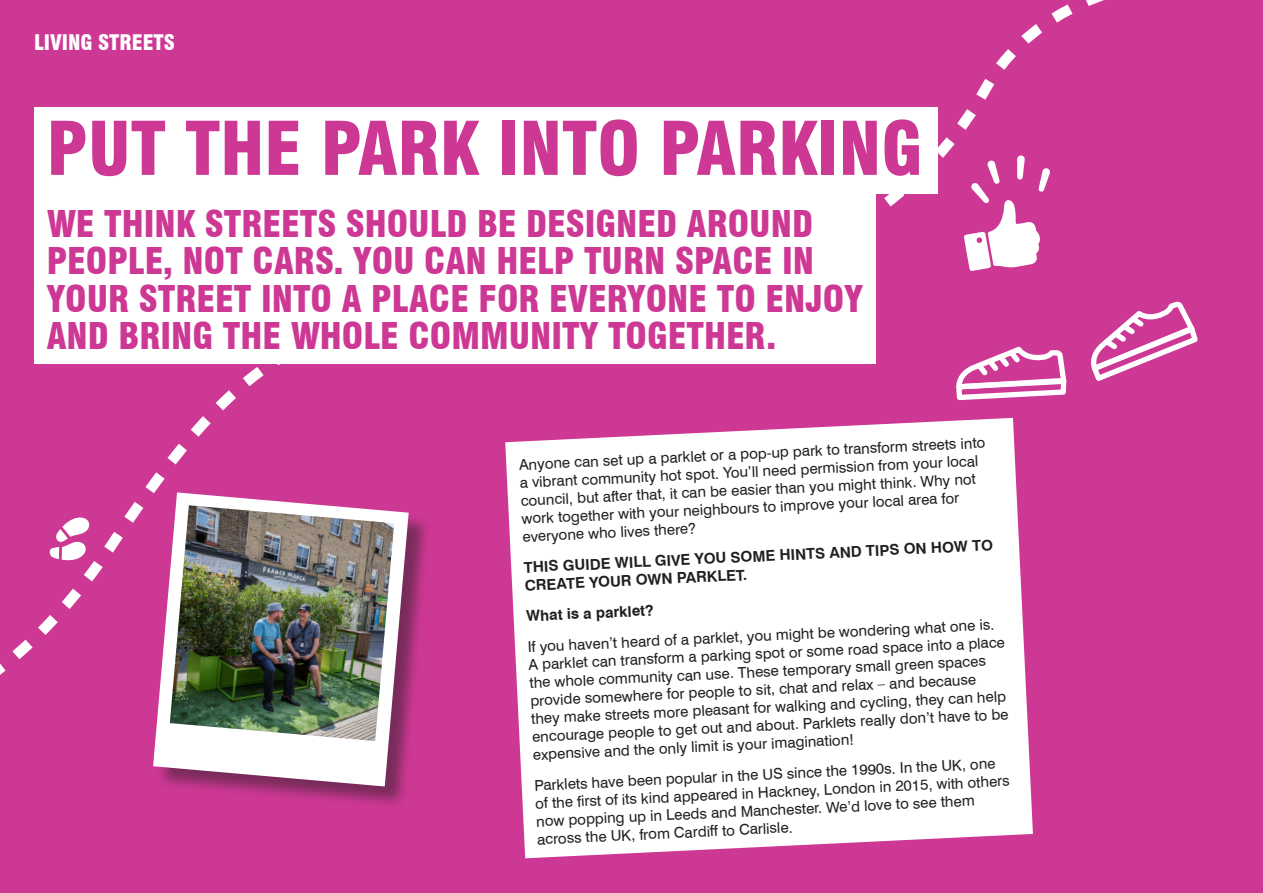
<style>
.page{position:relative;width:1263px;height:893px;background:#ce3895}
.page>*{position:absolute;margin:0;border:0;box-sizing:border-box;transform-origin:0 0}
.t1{font:900 condensed 72px "Swiss 721 BT";color:#ce3895}
.t2{font:900 condensed 36px/37.5px "Swiss 721 BT";color:#ce3895}
.t3{font:900 condensed 21px "Swiss 721 BT";color:#fff}
.Body_Text{font:15px/17.9px "Swiss 721 BT";color:#231f20}
.Body_Text-2{font:700 15px/17.5px "Swiss 721 BT";color:#231f20}
</style>
<div class="page">
<svg style="left:505px;top:418px;width:528px;height:440px;background:#faedf5"></svg>
<svg style="left:956px;top:346px;width:111px;height:55px"></svg>
<svg style="left:1091px;top:302px;width:107px;height:79px"></svg>
<svg style="left:0;top:517px;width:118px;height:158px"></svg>
<div style="left:34px;top:107px;width:904px;height:86px;background:#fff"></div>
<svg style="left:964px;top:155px;width:86px;height:116px"></svg>
<div style="left:34px;top:192px;width:842px;height:172px;background:#fff"></div>
<div style="left:155px;top:494px;width:277px;height:316px;background:#231f20;opacity:.5"></div>
<svg style="left:153px;top:492px;width:256px;height:294px;fill:#fff"></svg>
<img style="left:170px;top:505px;width:224px;height:236px">
<p class="t3" style="left:34px;top:30px;width:142px">LIVING STREETS</p>
<p class="t1" style="left:47px;top:106px;width:877px">PUT THE PARK INTO PARKING</p>
<p class="t2" style="left:47px;top:205px;width:818px">WE THINK STREETS SHOULD BE DESIGNED AROUND PEOPLE, NOT CARS. YOU CAN HELP TURN SPACE IN YOUR STREET INTO A PLACE FOR EVERYONE TO ENJOY AND BRING THE WHOLE COMMUNITY TOGETHER.</p>
<p class="Body_Text" style="left:518px;top:457px;width:469px;rotate:-3deg">Anyone can set up a parklet or a pop-up park to transform streets into a vibrant community hot spot. You’ll need permission from your local council, but after that, it can be easier than you might think. Why not work together with your neighbours to improve your local area for everyone who lives there?</p>
<p class="Body_Text-2" style="left:523px;top:559px;width:471px;rotate:-3deg">THIS GUIDE WILL GIVE YOU SOME HINTS AND TIPS ON HOW TO<br>CREATE YOUR OWN PARKLET.</p>
<p class="Body_Text-2" style="left:526px;top:607px;width:129px;rotate:-3deg">What is a parklet?</p>
<p class="Body_Text" style="left:527px;top:639px;width:479px;rotate:-3deg">If you haven’t heard of a parklet, you might be wondering what one is.<br>A parklet can transform a parking spot or some road space into a place the whole community can use. These temporary small green spaces provide somewhere for people to sit, chat and relax – and because they make streets more pleasant for walking and cycling, they can help encourage people to get out and about. Parklets really don’t have to be expensive and the only limit is your imagination!</p>
<p class="Body_Text" style="left:534px;top:777px;width:477px;rotate:-3deg">Parklets have been popular in the US since the 1990s. In the UK, one of the first of its kind appeared in Hackney, London in 2015, with others now popping up in Leeds and Manchester. We’d love to see them across the UK, from Cardiff to Carlisle.</p>
</div>
